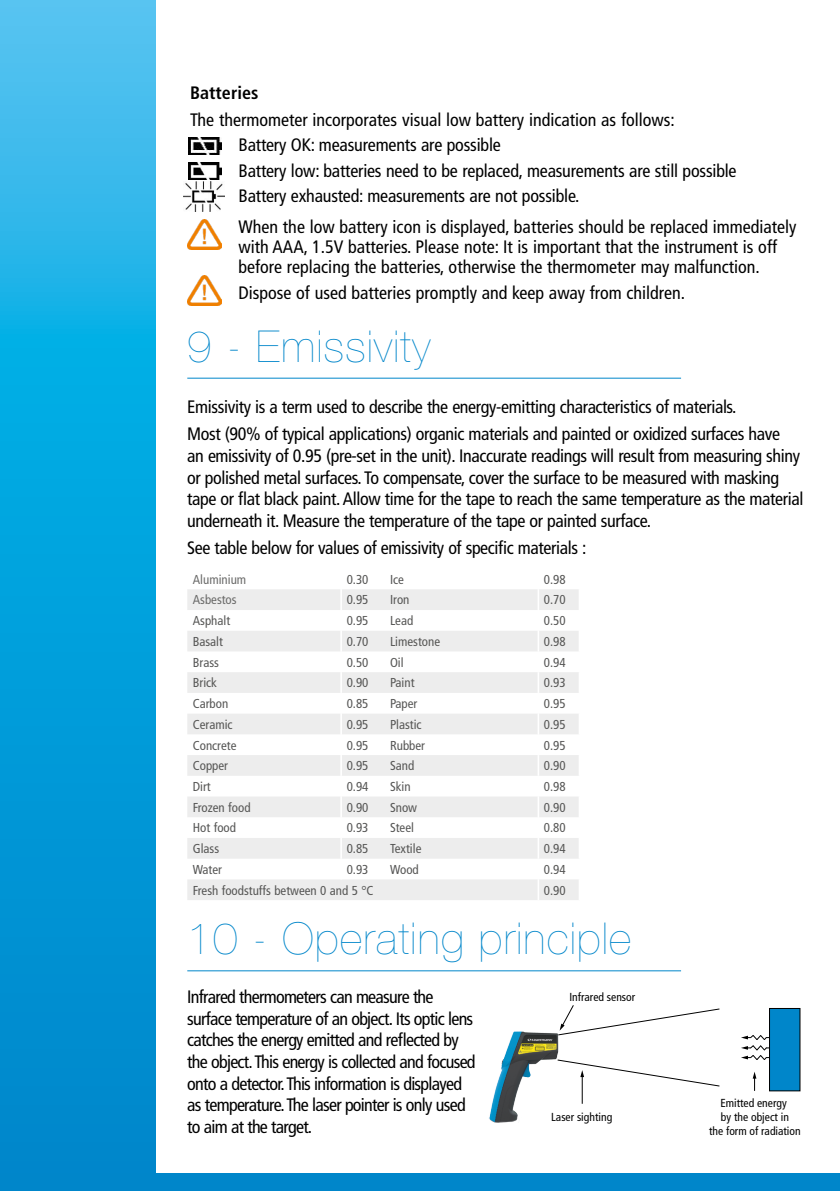
<style>
.page{position:relative;width:840px;height:1191px;background:#fff}
.page>*{position:absolute;margin:0;border:0;box-sizing:border-box;transform-origin:0 0}
.t1{font:200 44px "Helvetica Neue LT Std";letter-spacing:.03em;color:#0086ca}
.t2{font:condensed 18px/21.6px "Frutiger LT Std";letter-spacing:-.02em;color:#000}
.t3{font:condensed 18px/20px "Frutiger LT Std";color:#000}
.t4{font:condensed 18px/21.6px "Frutiger LT Std";letter-spacing:-.04em;color:#000}
.t5{font:700 condensed 18px "Frutiger LT Std";color:#000}
.t6{font:condensed 13px "Frutiger LT Std";color:#575756}
.t7{font:condensed 13px "Frutiger LT Std";color:#6b6b6a}
.t8{font:condensed 11.6px/14px "Frutiger LT Std";color:#000;text-align:center}
</style>
<div class="page">
<svg style="left:0;top:0;width:155px;height:1173px;background:#10a3dd"></svg>
<hr style="left:187px;top:378px;width:493px;height:1px;background:#0086ca">
<hr style="left:187px;top:970px;width:493px;height:1px;background:#0086ca">
<svg style="left:187px;top:589px;width:391px;height:311px;fill:#ededed"></svg>
<hr style="left:340px;top:589px;width:2px;height:21px;background:#fff">
<hr style="left:537px;top:589px;width:2px;height:21px;background:#fff">
<hr style="left:340px;top:610px;width:2px;height:20px;background:#fff">
<hr style="left:537px;top:610px;width:2px;height:20px;background:#fff">
<hr style="left:340px;top:630px;width:2px;height:21px;background:#fff">
<hr style="left:537px;top:630px;width:2px;height:21px;background:#fff">
<hr style="left:340px;top:651px;width:2px;height:21px;background:#fff">
<hr style="left:537px;top:651px;width:2px;height:21px;background:#fff">
<hr style="left:340px;top:672px;width:2px;height:21px;background:#fff">
<hr style="left:537px;top:672px;width:2px;height:21px;background:#fff">
<hr style="left:340px;top:693px;width:2px;height:20px;background:#fff">
<hr style="left:537px;top:693px;width:2px;height:20px;background:#fff">
<hr style="left:340px;top:713px;width:2px;height:21px;background:#fff">
<hr style="left:537px;top:713px;width:2px;height:21px;background:#fff">
<hr style="left:340px;top:734px;width:2px;height:21px;background:#fff">
<hr style="left:537px;top:734px;width:2px;height:21px;background:#fff">
<hr style="left:340px;top:755px;width:2px;height:21px;background:#fff">
<hr style="left:537px;top:755px;width:2px;height:21px;background:#fff">
<hr style="left:340px;top:776px;width:2px;height:20px;background:#fff">
<hr style="left:537px;top:776px;width:2px;height:20px;background:#fff">
<hr style="left:340px;top:796px;width:2px;height:21px;background:#fff">
<hr style="left:537px;top:796px;width:2px;height:21px;background:#fff">
<hr style="left:340px;top:817px;width:2px;height:21px;background:#fff">
<hr style="left:537px;top:817px;width:2px;height:21px;background:#fff">
<hr style="left:340px;top:838px;width:2px;height:20px;background:#fff">
<hr style="left:537px;top:838px;width:2px;height:20px;background:#fff">
<hr style="left:340px;top:858px;width:2px;height:21px;background:#fff">
<hr style="left:537px;top:858px;width:2px;height:21px;background:#fff">
<hr style="left:537px;top:879px;width:2px;height:21px;background:#fff">
<svg style="left:559px;top:1005px;width:160px;height:30px"></svg>
<svg style="left:559px;top:1059px;width:160px;height:44px"></svg>
<svg style="left:752px;top:1072px;width:4px;height:18px"></svg>
<svg style="left:741px;top:1035px;width:27px;height:25px"></svg>
<div style="left:769px;top:1008px;width:30px;height:82px;background:#0086ca"></div>
<div style="left:768px;top:1008px;width:31px;height:83px;border:1px solid #000"></div>
<img style="left:489px;top:1031px;width:70px;height:92px">
<img style="left:189px;top:138px;width:32px;height:17px">
<img style="left:189px;top:162px;width:32px;height:17px">
<img style="left:183px;top:182px;width:41px;height:29px">
<img style="left:187px;top:220px;width:34px;height:30px">
<img style="left:187px;top:275px;width:34px;height:30px">
<div style="left:0;top:1173px;width:839px;height:18px;background:#0086ca"></div>
<p class="t5" style="left:190px;top:82px;width:70px">Batteries</p>
<p class="t2" style="left:238px;top:107px;width:499px;line-height:25.6px;text-indent:-48px">The thermometer incorporates visual low battery indication as follows:<br>Battery OK: measurements are possible<br>Battery low: batteries need to be replaced, measurements are still possible Battery exhausted: measurements are not possible.</p>
<p class="t3" style="left:238px;top:217px;width:559px">When the low battery icon is displayed, batteries should be replaced immediately with AAA, 1.5V batteries. Please note: It is important that the instrument is off before replacing the batteries, otherwise the thermometer may malfunction.</p>
<p class="t3" style="left:238px;top:283px;width:448px">Dispose of used batteries promptly and keep away from children.</p>
<h1 class="t1" style="left:187px;top:321px;width:244px">9 - Emissivity</h1>
<p class="t2" style="left:187px;top:393px;width:594px;line-height:27.2px">Emissivity is a term used to describe the energy-emitting characteristics of materials.<br>Most (90% of typical applications) organic materials and painted or oxidized surfaces have</p>
<p class="t2" style="left:187px;top:445px;width:617px">an emissivity of 0.95 (pre-set in the unit). Inaccurate readings will result from measuring shiny or polished metal surfaces. To compensate, cover the surface to be measured with masking tape or flat black paint. Allow time for the tape to reach the same temperature as the material underneath it. Measure the temperature of the tape or painted surface.</p>
<p class="t2" style="left:187px;top:537px;width:400px">See table below for values of emissivity of specific materials :</p>
<p class="t7" style="left:193px;top:571px;width:55px">Aluminium</p>
<p class="t6" style="left:346px;top:571px;width:23px">0.30</p>
<p class="t6" style="left:390px;top:571px;width:15px">Ice</p>
<p class="t6" style="left:543px;top:571px;width:23px">0.98</p>
<p class="t7" style="left:193px;top:592px;width:45px">Asbestos</p>
<p class="t6" style="left:346px;top:592px;width:23px">0.95</p>
<p class="t6" style="left:390px;top:592px;width:21px">Iron</p>
<p class="t6" style="left:543px;top:592px;width:23px">0.70</p>
<p class="t6" style="left:193px;top:613px;width:39px">Asphalt</p>
<p class="t6" style="left:346px;top:613px;width:23px">0.95</p>
<p class="t6" style="left:390px;top:613px;width:25px">Lead</p>
<p class="t6" style="left:543px;top:613px;width:23px">0.50</p>
<p class="t6" style="left:193px;top:634px;width:32px">Basalt</p>
<p class="t6" style="left:346px;top:634px;width:23px">0.70</p>
<p class="t6" style="left:390px;top:634px;width:52px">Limestone</p>
<p class="t6" style="left:543px;top:634px;width:23px">0.98</p>
<p class="t6" style="left:193px;top:654px;width:28px">Brass</p>
<p class="t6" style="left:346px;top:654px;width:23px">0.50</p>
<p class="t6" style="left:390px;top:654px;width:15px">Oil</p>
<p class="t6" style="left:543px;top:654px;width:23px">0.94</p>
<p class="t6" style="left:193px;top:675px;width:26px">Brick</p>
<p class="t6" style="left:346px;top:675px;width:23px">0.90</p>
<p class="t6" style="left:390px;top:675px;width:26px">Paint</p>
<p class="t6" style="left:543px;top:675px;width:23px">0.93</p>
<p class="t6" style="left:193px;top:696px;width:37px">Carbon</p>
<p class="t6" style="left:346px;top:696px;width:23px">0.85</p>
<p class="t6" style="left:390px;top:696px;width:29px">Paper</p>
<p class="t6" style="left:543px;top:696px;width:23px">0.95</p>
<p class="t6" style="left:193px;top:716px;width:41px">Ceramic</p>
<p class="t6" style="left:346px;top:716px;width:23px">0.95</p>
<p class="t6" style="left:390px;top:716px;width:33px">Plastic</p>
<p class="t6" style="left:543px;top:716px;width:23px">0.95</p>
<p class="t6" style="left:193px;top:737px;width:45px">Concrete</p>
<p class="t6" style="left:346px;top:737px;width:23px">0.95</p>
<p class="t6" style="left:390px;top:737px;width:36px">Rubber</p>
<p class="t6" style="left:543px;top:737px;width:23px">0.95</p>
<p class="t6" style="left:193px;top:758px;width:37px">Copper</p>
<p class="t6" style="left:346px;top:758px;width:23px">0.95</p>
<p class="t6" style="left:390px;top:758px;width:26px">Sand</p>
<p class="t6" style="left:543px;top:758px;width:23px">0.90</p>
<p class="t6" style="left:193px;top:779px;width:19px">Dirt</p>
<p class="t6" style="left:346px;top:779px;width:23px">0.94</p>
<p class="t6" style="left:390px;top:779px;width:22px">Skin</p>
<p class="t6" style="left:543px;top:779px;width:23px">0.98</p>
<p class="t6" style="left:193px;top:799px;width:59px">Frozen food</p>
<p class="t6" style="left:346px;top:799px;width:23px">0.90</p>
<p class="t6" style="left:390px;top:799px;width:29px">Snow</p>
<p class="t6" style="left:543px;top:799px;width:23px">0.90</p>
<p class="t6" style="left:193px;top:820px;width:45px">Hot food</p>
<p class="t6" style="left:346px;top:820px;width:23px">0.93</p>
<p class="t6" style="left:390px;top:820px;width:25px">Steel</p>
<p class="t6" style="left:543px;top:820px;width:23px">0.80</p>
<p class="t6" style="left:193px;top:841px;width:28px">Glass</p>
<p class="t6" style="left:346px;top:841px;width:23px">0.85</p>
<p class="t6" style="left:390px;top:841px;width:33px">Textile</p>
<p class="t6" style="left:543px;top:841px;width:23px">0.94</p>
<p class="t6" style="left:193px;top:861px;width:31px">Water</p>
<p class="t6" style="left:346px;top:861px;width:23px">0.93</p>
<p class="t6" style="left:390px;top:861px;width:30px">Wood</p>
<p class="t6" style="left:543px;top:861px;width:23px">0.94</p>
<p class="t6" style="left:193px;top:882px;width:182px">Fresh foodstuffs between 0 and 5 °C</p>
<p class="t6" style="left:543px;top:882px;width:23px">0.90</p>
<h1 class="t1" style="left:187px;top:913px;width:445px">10 - Operating principle</h1>
<p class="t4" style="left:187px;top:986px;width:290px">Infrared thermometers can measure the surface temperature of an object. Its optic lens catches the energy emitted and reflected by the object. This energy is collected and focused onto a detector. This information is displayed as temperature. The laser pointer is only used to aim at the target.</p>
<p class="t8" style="left:569px;top:990px;width:67px">Infrared sensor</p>
<p class="t8" style="left:551px;top:1109px;width:62px">Laser sighting</p>
<p class="t8" style="left:708px;top:1096px;width:93px">Emitted energy<br>by the object in<br>the form of radiation</p>
</div>
